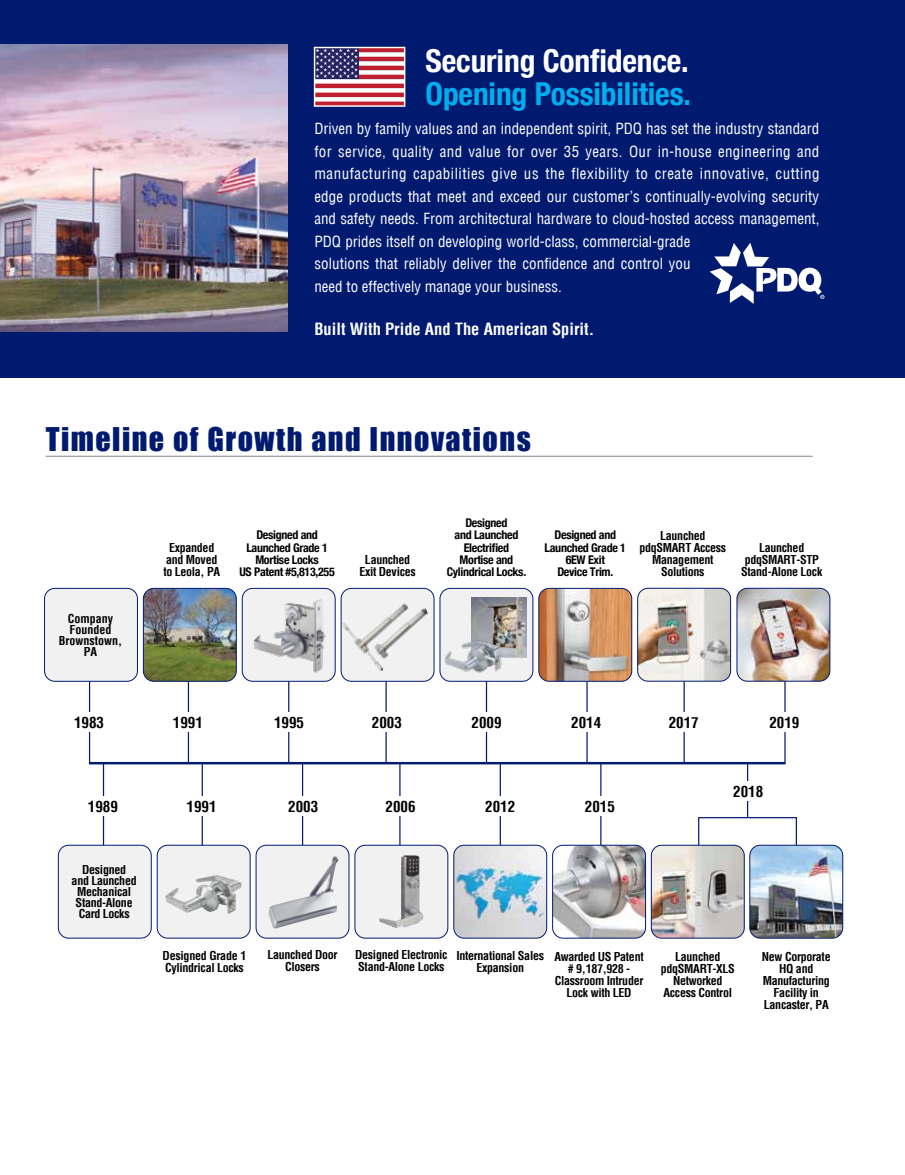
<style>
.page{position:relative;width:905px;height:1175px;background:#fff}
.page>*{position:absolute;margin:0;border:0;box-sizing:border-box;transform-origin:0 0}
.t1{font:700 condensed 31.5px "Helvetica Neue";letter-spacing:-.005em;color:#00aeef}
.t2{font:700 condensed 31.5px "Helvetica Neue";letter-spacing:-.005em;color:#fff}
.t3{font:30px "Impact";letter-spacing:.05em;color:#001a70}
.t4{font:700 condensed 16.5px "Helvetica LT";color:#fff}
.t5{font:condensed 15px/22.5px "Helvetica LT";letter-spacing:.005em;color:#fff}
.t6{font:700 condensed 15px "Helvetica LT";color:#000}
.t7{font:700 condensed 12px/12px "Helvetica LT";letter-spacing:-.025em;color:#000;text-align:center}
.t8{font:700 condensed 12px/12.3px "Helvetica Neue";letter-spacing:-.025em;color:#000;text-align:center}
.t9{font:700 condensed 12px/10.9px "Helvetica LT";color:#000;text-align:center}
</style>
<div class="page">
<div style="left:0;top:0;width:904px;height:377px;background:#001a70"></div>
<img style="left:0;top:44px;width:287px;height:288px">
<hr style="left:314px;top:102px;width:90px;height:4px;background:#be1e2d">
<svg style="left:316px;top:49px;width:87px;height:53px;background:#b37e93"></svg>
<div style="left:314px;top:47px;width:91px;height:60px;border:1px solid #fff"></div>
<svg style="left:709px;top:243px;width:115px;height:61px"></svg>
<hr style="left:46px;top:456px;width:766px;height:1px;background:#84868c">
<hr style="left:795px;top:817px;width:2px;height:66px;background:#001a70">
<hr style="left:89px;top:675px;width:1px;height:88px;background:#001a70">
<hr style="left:683px;top:675px;width:1px;height:89px;background:#001a70">
<hr style="left:89px;top:762px;width:696px;height:2px;background:#001a70">
<hr style="left:288px;top:675px;width:1px;height:88px;background:#001a70">
<hr style="left:486px;top:675px;width:1px;height:88px;background:#001a70">
<hr style="left:586px;top:675px;width:1px;height:88px;background:#001a70">
<hr style="left:188px;top:675px;width:1px;height:88px;background:#001a70">
<hr style="left:385px;top:675px;width:2px;height:88px;background:#001a70">
<div style="left:45px;top:588px;width:92px;height:93px;background:#f1f1f2;border-radius:10px"></div>
<div style="left:44px;top:588px;width:94px;height:93px;border:1px solid #001a70;border-radius:10px"></div>
<div style="left:341px;top:588px;width:93px;height:93px;background:#f1f1f2;border-radius:10px"></div>
<img style="left:341px;top:594px;width:93px;height:84px">
<div style="left:341px;top:588px;width:93px;height:93px;border:1px solid #001a70;border-radius:10px"></div>
<div style="left:242px;top:588px;width:93px;height:93px;background:#f1f1f2;border-radius:10px"></div>
<img style="left:244px;top:590px;width:86px;height:83px">
<div style="left:242px;top:588px;width:93px;height:93px;border:1px solid #001a70;border-radius:10px"></div>
<img style="left:143px;top:588px;width:93px;height:93px">
<div style="left:143px;top:588px;width:93px;height:93px;border:1px solid #001a70;border-radius:10px"></div>
<div style="left:440px;top:588px;width:93px;height:93px;background:#f1f1f2;border-radius:10px"></div>
<div style="left:439px;top:588px;width:94px;height:93px;border:1px solid #001a70;border-radius:10px"></div>
<img style="left:539px;top:588px;width:92px;height:93px">
<div style="left:538px;top:588px;width:94px;height:93px;border:1px solid #001a70;border-radius:10px"></div>
<div style="left:68px;top:712px;width:42px;height:19px;background:#fff"></div>
<div style="left:167px;top:712px;width:42px;height:19px;background:#fff"></div>
<div style="left:268px;top:712px;width:42px;height:19px;background:#fff"></div>
<div style="left:366px;top:712px;width:41px;height:19px;background:#fff"></div>
<div style="left:465px;top:712px;width:42px;height:19px;background:#fff"></div>
<div style="left:565px;top:712px;width:42px;height:19px;background:#fff"></div>
<div style="left:663px;top:712px;width:41px;height:19px;background:#fff"></div>
<img style="left:637px;top:588px;width:93px;height:93px">
<div style="left:637px;top:588px;width:94px;height:93px;border:1px solid #001a70;border-radius:10px"></div>
<img style="left:472px;top:597px;width:54px;height:61px">
<img style="left:442px;top:637px;width:63px;height:40px">
<hr style="left:103px;top:762px;width:1px;height:88px;background:#001a70">
<hr style="left:302px;top:762px;width:1px;height:88px;background:#001a70">
<hr style="left:499px;top:762px;width:2px;height:88px;background:#001a70">
<hr style="left:600px;top:762px;width:1px;height:88px;background:#001a70">
<hr style="left:202px;top:762px;width:1px;height:88px;background:#001a70">
<hr style="left:399px;top:762px;width:1px;height:88px;background:#001a70">
<div style="left:58px;top:845px;width:93px;height:93px;background:#f1f1f2;border-radius:10px"></div>
<div style="left:58px;top:845px;width:93px;height:93px;border:1px solid #001a70;border-radius:10px"></div>
<div style="left:355px;top:845px;width:93px;height:93px;background:#f1f1f2;border-radius:10px"></div>
<img style="left:379px;top:855px;width:44px;height:73px">
<div style="left:354px;top:845px;width:94px;height:93px;border:1px solid #001a70;border-radius:10px"></div>
<div style="left:256px;top:845px;width:93px;height:93px;background:#f1f1f2;border-radius:10px"></div>
<img style="left:268px;top:856px;width:70px;height:73px">
<div style="left:256px;top:845px;width:93px;height:93px;border:1px solid #001a70;border-radius:10px"></div>
<div style="left:157px;top:845px;width:93px;height:93px;background:#f1f1f2;border-radius:10px"></div>
<img style="left:165px;top:875px;width:77px;height:39px">
<div style="left:157px;top:845px;width:93px;height:93px;border:1px solid #001a70;border-radius:10px"></div>
<img style="left:454px;top:845px;width:92px;height:93px">
<div style="left:453px;top:845px;width:94px;height:93px;border:1px solid #001a70;border-radius:10px"></div>
<div style="left:82px;top:796px;width:42px;height:20px;background:#fff"></div>
<div style="left:181px;top:796px;width:41px;height:20px;background:#fff"></div>
<div style="left:282px;top:796px;width:42px;height:20px;background:#fff"></div>
<div style="left:380px;top:796px;width:41px;height:20px;background:#fff"></div>
<div style="left:479px;top:796px;width:42px;height:20px;background:#fff"></div>
<div style="left:579px;top:796px;width:41px;height:20px;background:#fff"></div>
<hr style="left:747px;top:762px;width:1px;height:55px;background:#001a70">
<hr style="left:698px;top:817px;width:1px;height:66px;background:#001a70">
<hr style="left:698px;top:817px;width:99px;height:1px;background:#001a70">
<img style="left:651px;top:845px;width:93px;height:93px">
<div style="left:651px;top:845px;width:93px;height:93px;border:1px solid #001a70;border-radius:10px"></div>
<div style="left:727px;top:781px;width:42px;height:20px;background:#fff"></div>
<img style="left:749px;top:845px;width:93px;height:93px">
<div style="left:749px;top:845px;width:94px;height:93px;border:1px solid #001a70;border-radius:10px"></div>
<img style="left:552px;top:845px;width:93px;height:93px">
<div style="left:552px;top:845px;width:94px;height:93px;border:1px solid #001a70;border-radius:10px"></div>
<hr style="left:784px;top:661px;width:1px;height:101px;background:#001a70">
<div style="left:763px;top:712px;width:42px;height:19px;background:#fff"></div>
<img style="left:738px;top:588px;width:91px;height:93px">
<div style="left:736px;top:588px;width:94px;height:93px;border:1px solid #001a70;border-radius:10px"></div>
<h1 class="t2" style="left:425px;top:35px;width:265px">Securing Confidence.</h1>
<h1 class="t1" style="left:425px;top:68px;width:267px">Opening Possibilities.</h1>
<p class="t5" style="left:314px;top:117px;width:506px">Driven by family values and an independent spirit, PDQ has set the industry standard for service, quality and value for over 35 years. Our in-house engineering and manufacturing capabilities give us the flexibility to create innovative, cutting edge products that meet and exceed our customer’s continually-evolving security and safety needs. From architectural hardware to cloud-hosted access management, PDQ prides itself on developing world-class, commercial-grade<br>solutions that reliably deliver the confidence and control you<br>need to effectively manage your business.</p>
<p class="t4" style="left:314px;top:318px;width:281px">Built With Pride And The American Spirit.</p>
<h2 class="t3" style="left:46px;top:416px;width:486px">Timeline of Growth and Innovations</h2>
<p class="t9" style="left:59px;top:612px;width:65px">Company<br>Founded<br>Brownstown,<br>PA</p>
<p class="t7" style="left:163px;top:541px;width:58px">Expanded and Moved to Leola, PA</p>
<p class="t8" style="left:239px;top:528px;width:97px">Designed and<br>Launched Grade 1<br>Mortise Locks<br>US Patent #5,813,255</p>
<p class="t7" style="left:359px;top:554px;width:58px">Launched<br>Exit Devices</p>
<p class="t8" style="left:446px;top:515px;width:81px">Designed<br>and Launched<br>Electrified<br>Mortise and<br>Cylindrical Locks.</p>
<p class="t8" style="left:544px;top:528px;width:83px">Designed and<br>Launched Grade 1<br>6EW Exit<br>Device Trim.</p>
<p class="t7" style="left:639px;top:530px;width:88px">Launched pdqSMART Access<br>Management<br>Solutions</p>
<p class="t7" style="left:741px;top:542px;width:83px">Launched pdqSMART-STP<br>Stand-Alone Lock</p>
<p class="t6" style="left:74px;top:712px;width:32px">1983</p>
<p class="t6" style="left:173px;top:712px;width:31px">1991</p>
<p class="t6" style="left:274px;top:712px;width:31px">1995</p>
<p class="t6" style="left:372px;top:712px;width:31px">2003</p>
<p class="t6" style="left:471px;top:712px;width:31px">2009</p>
<p class="t6" style="left:571px;top:712px;width:31px">2014</p>
<p class="t6" style="left:668px;top:712px;width:31px">2017</p>
<p class="t6" style="left:769px;top:712px;width:31px">2019</p>
<p class="t6" style="left:88px;top:797px;width:32px">1989</p>
<p class="t6" style="left:187px;top:797px;width:31px">1991</p>
<p class="t6" style="left:288px;top:797px;width:31px">2003</p>
<p class="t6" style="left:385px;top:797px;width:31px">2006</p>
<p class="t6" style="left:485px;top:797px;width:31px">2012</p>
<p class="t6" style="left:585px;top:797px;width:31px">2015</p>
<p class="t6" style="left:733px;top:782px;width:31px">2018</p>
<p class="t7" style="left:72px;top:864px;width:67px;line-height:10.9px">Designed<br>and Launched<br>Mechanical<br>Stand-Alone<br>Card Locks</p>
<p class="t7" style="left:162px;top:949px;width:85px;text-align:left">Designed Grade 1<br>Cylindrical Locks</p>
<p class="t7" style="left:267px;top:948px;width:72px">Launched Door<br>Closers</p>
<p class="t7" style="left:355px;top:948px;width:94px;text-align:left">Designed Electronic<br>Stand-Alone Locks</p>
<p class="t7" style="left:456px;top:949px;width:89px">International Sales<br>Expansion</p>
<p class="t7" style="left:554px;top:951px;width:91px">Awarded US Patent # 9,187,928 -<br>Classroom Intruder<br>Lock with LED</p>
<p class="t7" style="left:660px;top:951px;width:76px">Launched pdqSMART-XLS<br>Networked<br>Access Control</p>
<p class="t7" style="left:761px;top:951px;width:70px">New Corporate<br>HQ and<br>Manufacturing<br>Facility in<br>Lancaster, PA</p>
</div>
